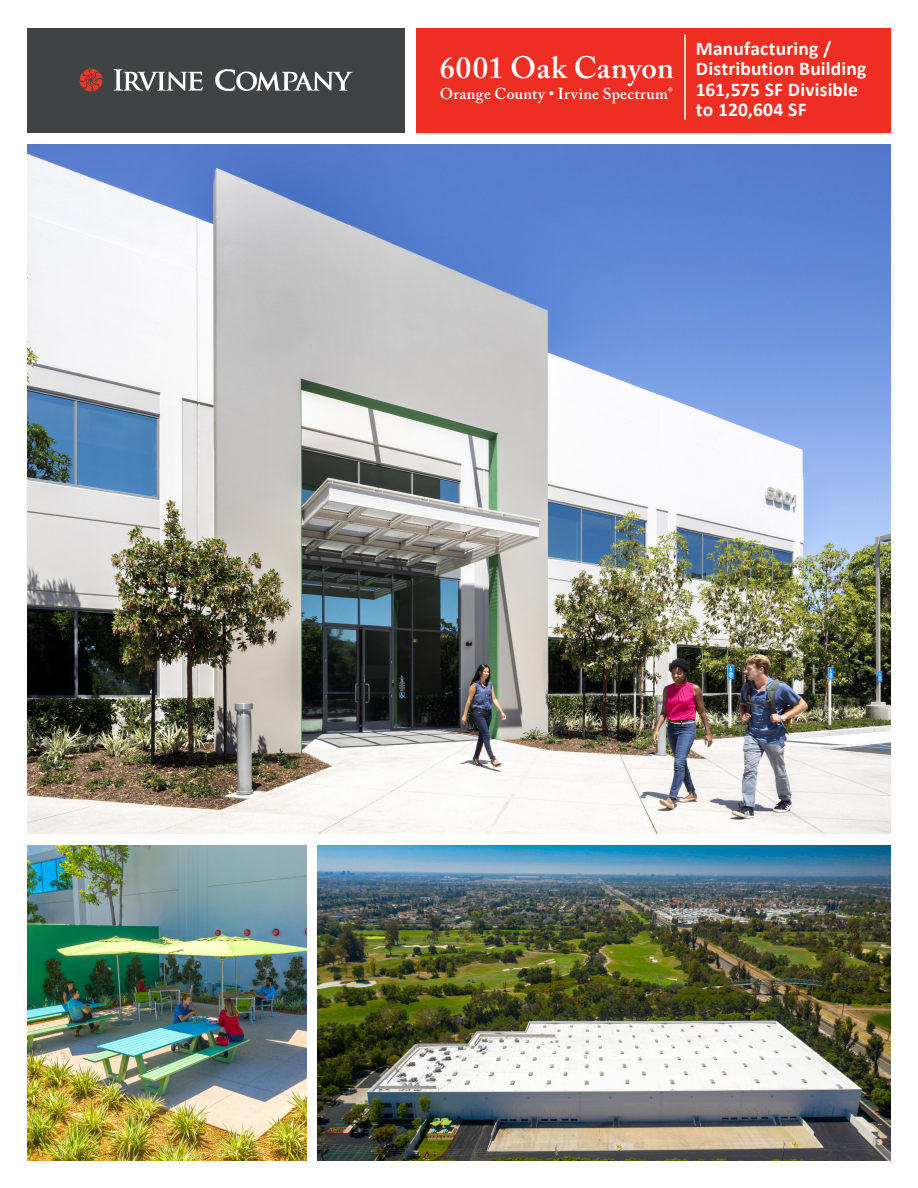
<style>
.page{position:relative;width:918px;height:1188px;background:#fff}
.page>*{position:absolute;margin:0;border:0;box-sizing:border-box;transform-origin:0 0}
.Property_Name{font:600 30.75px "Adobe Caslon Pro";letter-spacing:.005em;color:#fff}
.Property_Name-2{font:700 19.5px/20.4px "Calibri";letter-spacing:.01em;color:#fff}
.Property_Name-3{font:600 15.75px "Adobe Caslon Pro";letter-spacing:.025em;color:#fff}
</style>
<div class="page">
<img style="left:27px;top:144px;width:864px;height:690px">
<div style="left:27px;top:28px;width:377px;height:104px;background:#414243"></div>
<div style="left:416px;top:28px;width:475px;height:104px;background:#ee2e22"></div>
<svg style="left:215px;top:69px;width:138px;height:22px"></svg>
<svg style="left:114px;top:69px;width:89px;height:22px"></svg>
<svg style="left:79px;top:68px;width:24px;height:24px"></svg>
<hr style="left:684px;top:35px;width:2px;height:85px;background:#fff">
<img style="left:27px;top:846px;width:280px;height:315px">
<img style="left:317px;top:846px;width:574px;height:315px">
<p class="Property_Name" style="left:440px;top:49px;width:236px">6001 Oak Canyon</p>
<p class="Property_Name-3" style="left:440px;top:85px;width:235px">Orange County • Irvine Spectrum<sup>®</sup></p>
<p class="Property_Name-2" style="left:696px;top:38px;width:137px">Manufacturing /</p>
<p class="Property_Name-2" style="left:696px;top:58px;width:172px">Distribution Building</p>
<p class="Property_Name-2" style="left:696px;top:79px;width:164px">161,575 SF Divisible to 120,604 SF</p>
</div>
